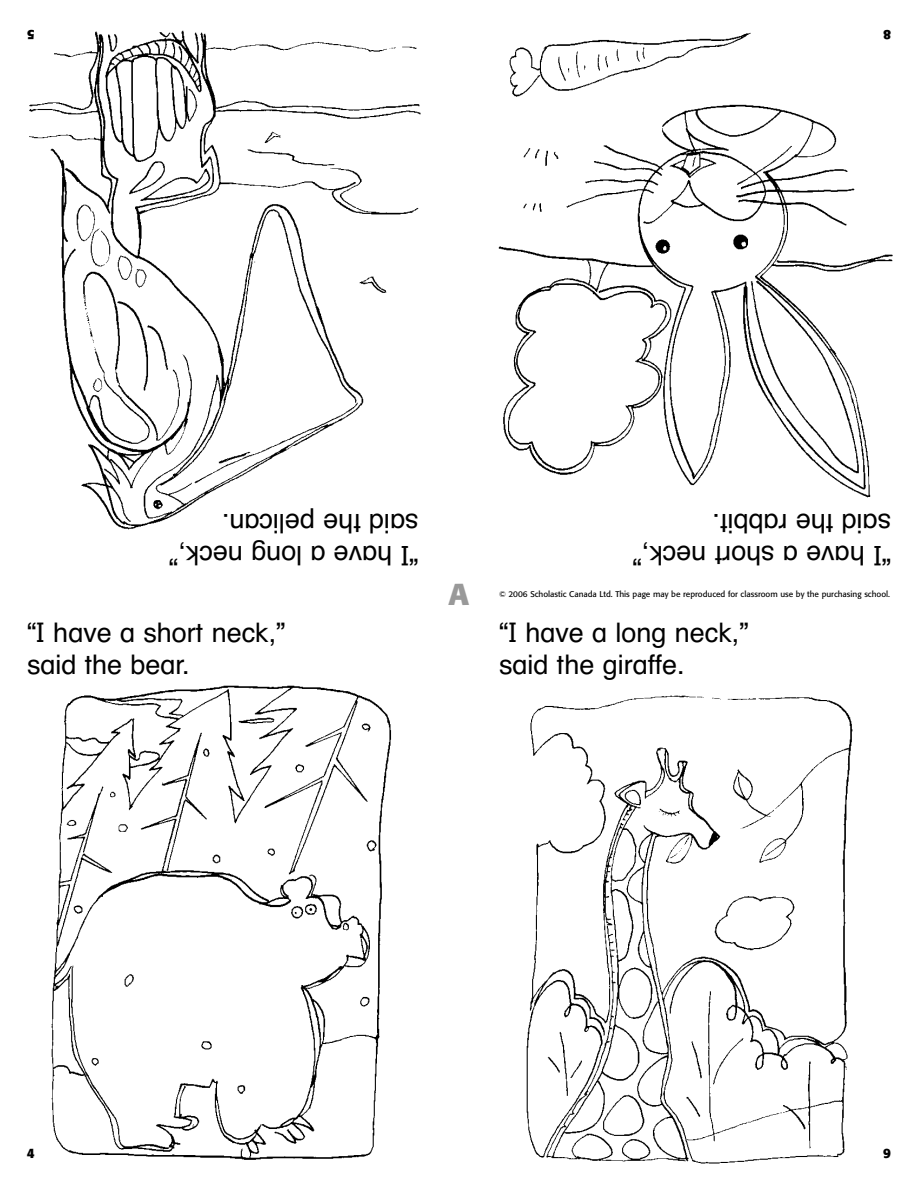
<style>
.page{position:relative;width:918px;height:1188px;background:#fff}
.page>*{position:absolute;margin:0;border:0;box-sizing:border-box;transform-origin:0 0}
.t1{font:700 30px "Formata";color:#999}
.t2{font:27px/32.4px "Primary Hel";color:#000}
.t3{font:700 13.5px "Formata";color:#000}
.t4{font:8.25px "Formata";color:#000}
</style>
<div class="page">
<img style="left:29px;top:30px;width:392px;height:500px">
<img style="left:498px;top:32px;width:395px;height:466px">
<img style="left:51px;top:685px;width:341px;height:475px">
<img style="left:526px;top:695px;width:327px;height:469px">
<div style="left:27px;top:1134px;width:27px;height:27px;background:#fff"></div>
<div style="left:864px;top:27px;width:27px;height:27px;background:#fff"></div>
<div style="left:27px;top:27px;width:27px;height:27px;background:#fff"></div>
<p class="t3" style="left:35px;top:41px;width:9px;rotate:-180deg">5</p>
<p class="t3" style="left:891px;top:41px;width:9px;rotate:-180deg">8</p>
<p class="t2" style="left:418px;top:569px;width:251px;rotate:-180deg">“I have a long neck,” said the pelican.</p>
<p class="t2" style="left:891px;top:569px;width:260px;rotate:-180deg">“I have a short neck,” said the rabbit.</p>
<p class="t1" style="left:448px;top:581px;width:22px">A</p>
<p class="t4" style="left:499px;top:590px;width:393px">© 2006 Scholastic Canada Ltd. This page may be reproduced for classroom use by the purchasing school.</p>
<p class="t2" style="left:27px;top:619px;width:260px">“I have a short neck,” said the bear.</p>
<p class="t2" style="left:499px;top:619px;width:251px">“I have a long neck,” said the giraffe.</p>
<p class="t3" style="left:27px;top:1147px;width:9px">4</p>
<p class="t3" style="left:883px;top:1148px;width:9px">9</p>
</div>
